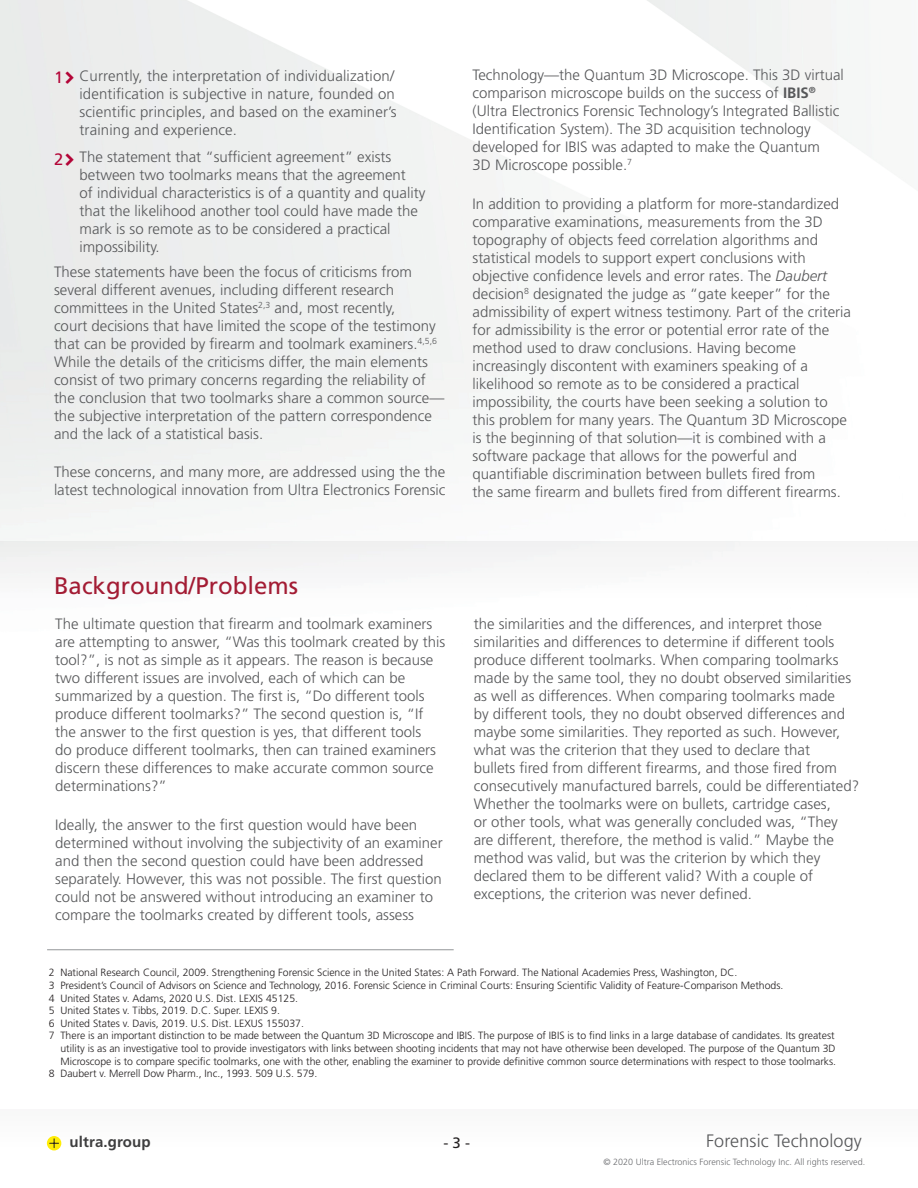
<style>
.page{position:relative;width:918px;height:1188px;background:#fff}
.page>*{position:absolute;margin:0;border:0;box-sizing:border-box;transform-origin:0 0}
.t1{font:24px "Frutiger LT Std";color:#a31c34}
.t2{font:300 18px "Frutiger LT Std";letter-spacing:.01em;color:#57585a}
.t3{font:300 15px/18px "Frutiger LT Std";color:#57585a}
.t4{font:700 15px "Frutiger LT Std";letter-spacing:.01em;color:#3e3e3f}
.t5{font:15px "Frutiger LT Std";color:#231f20}
.t6{font:300 10.5px "Frutiger LT Std";color:#231f20}
.t7{font:300 9px "Frutiger LT Std";color:#6c6d70}
.s1{font-weight:400;font-size:16.5px;color:#b30437}
.s2{font-weight:700}
.s3{font-style:italic}
</style>
<div class="page">
<div style="left:47px;top:1136px;width:14px;height:14px;background:#ffed06;border-radius:50%"></div>
<svg style="left:50px;top:1139px;width:9px;height:9px"></svg>
<hr style="left:47px;top:949px;width:407px;height:1px;background:#939598">
<div style="left:0;top:541px;width:918px;height:62px;background:#f7f7f7"></div>
<svg style="left:66px;top:71px;width:8px;height:13px"></svg>
<svg style="left:66px;top:153px;width:8px;height:13px"></svg>
<p class="t3" style="left:80px;top:68px;width:319px;text-indent:-26px"><span class="s1">1</span> Currently, the interpretation of individualization/ identification is subjective in nature, founded on scientific principles, and based on the examiner’s training and experience.</p>
<p class="t3" style="left:80px;top:148px;width:347px;text-indent:-26px"><span class="s1">2</span> The statement that “sufficient agreement” exists between two toolmarks means that the agreement<br>of individual characteristics is of a quantity and quality that the likelihood another tool could have made the mark is so remote as to be considered a practical impossibility.</p>
<p class="t3" style="left:54px;top:263px;width:392px">These statements have been the focus of criticisms from several different avenues, including different research committees in the United States<sup>2,3</sup> and, most recently,<br>court decisions that have limited the scope of the testimony that can be provided by firearm and toolmark examiners.<sup>4,5,6<br></sup>While the details of the criticisms differ, the main elements consist of two primary concerns regarding the reliability of the conclusion that two toolmarks share a common source— the subjective interpretation of the pattern correspondence and the lack of a statistical basis.</p>
<p class="t3" style="left:54px;top:463px;width:393px">These concerns, and many more, are addressed using the the latest technological innovation from Ultra Electronics Forensic</p>
<p class="t3" style="left:472px;top:66px;width:373px">Technology—the Quantum 3D Microscope. This 3D virtual comparison microscope builds on the success of <span class="s2">IBIS</span><sup>® </sup>(Ultra Electronics Forensic Technology’s Integrated Ballistic Identification System). The 3D acquisition technology developed for IBIS was adapted to make the Quantum<br>3D Microscope possible.<sup>7</sup></p>
<p class="t3" style="left:473px;top:195px;width:380px">In addition to providing a platform for more-standardized comparative examinations, measurements from the 3D topography of objects feed correlation algorithms and statistical models to support expert conclusions with objective confidence levels and error rates. The <span class="s3">Daubert </span>decision<sup>8</sup> designated the judge as “gate keeper” for the admissibility of expert witness testimony. Part of the criteria for admissibility is the error or potential error rate of the method used to draw conclusions. Having become increasingly discontent with examiners speaking of a likelihood so remote as to be considered a practical impossibility, the courts have been seeking a solution to this problem for many years. The Quantum 3D Microscope is the beginning of that solution—it is combined with a software package that allows for the powerful and quantifiable discrimination between bullets fired from<br>the same firearm and bullets fired from different firearms.</p>
<h1 class="t1" style="left:54px;top:571px;width:246px">Background/Problems</h1>
<p class="t3" style="left:55px;top:615px;width:392px">The ultimate question that firearm and toolmark examiners are attempting to answer, “Was this toolmark created by this tool?”, is not as simple as it appears. The reason is because two different issues are involved, each of which can be summarized by a question. The first is, “Do different tools produce different toolmarks?” The second question is, “If the answer to the first question is yes, that different tools<br>do produce different toolmarks, then can trained examiners discern these differences to make accurate common source determinations?”</p>
<p class="t3" style="left:55px;top:816px;width:389px">Ideally, the answer to the first question would have been determined without involving the subjectivity of an examiner and then the second question could have been addressed separately. However, this was not possible. The first question could not be answered without introducing an examiner to compare the toolmarks created by different tools, assess</p>
<p class="t3" style="left:474px;top:615px;width:387px">the similarities and the differences, and interpret those similarities and differences to determine if different tools produce different toolmarks. When comparing toolmarks made by the same tool, they no doubt observed similarities as well as differences. When comparing toolmarks made<br>by different tools, they no doubt observed differences and maybe some similarities. They reported as such. However, what was the criterion that they used to declare that<br>bullets fired from different firearms, and those fired from consecutively manufactured barrels, could be differentiated?<br>Whether the toolmarks were on bullets, cartridge cases,<br>or other tools, what was generally concluded was, “They are different, therefore, the method is valid.” Maybe the method was valid, but was the criterion by which they declared them to be different valid? With a couple of exceptions, the criterion was never defined.</p>
<p class="t6" style="left:49px;top:967px;width:690px">2 National Research Council, 2009. Strengthening Forensic Science in the United States: A Path Forward. The National Academies Press, Washington, DC.</p>
<p class="t6" style="left:49px;top:979px;width:736px">3 President’s Council of Advisors on Science and Technology, 2016. Forensic Science in Criminal Courts: Ensuring Scientific Validity of Feature-Comparison Methods.</p>
<p class="t6" style="left:49px;top:992px;width:251px">4 United States v. Adams, 2020 U.S. Dist. LEXIS 45125.</p>
<p class="t6" style="left:49px;top:1005px;width:233px">5 United States v. Tibbs, 2019. D.C. Super. LEXIS 9.</p>
<p class="t6" style="left:49px;top:1017px;width:257px">6 United States v. Davis, 2019. U.S. Dist. LEXUS 155037.</p>
<p class="t6" style="left:49px;top:1030px;width:787px">7 There is an important distinction to be made between the Quantum 3D Microscope and IBIS. The purpose of IBIS is to find links in a large database of candidates. Its greatest</p>
<p class="t6" style="left:60px;top:1042px;width:777px">utility is as an investigative tool to provide investigators with links between shooting incidents that may not have otherwise been developed. The purpose of the Quantum 3D</p>
<p class="t6" style="left:60px;top:1055px;width:777px">Microscope is to compare specific toolmarks, one with the other, enabling the examiner to provide definitive common source determinations with respect to those toolmarks.</p>
<p class="t6" style="left:49px;top:1068px;width:270px">8 Daubert v. Merrell Dow Pharm., Inc., 1993. 509 U.S. 579.</p>
<p class="t4" style="left:69px;top:1133px;width:83px">ultra.group</p>
<p class="t5" style="left:443px;top:1133px;width:28px">- 3 -</p>
<p class="t2" style="left:706px;top:1130px;width:157px">Forensic Technology</p>
<p class="t7" style="left:603px;top:1157px;width:263px">© 2020 Ultra Electronics Forensic Technology Inc. All rights reserved.</p>
</div>
